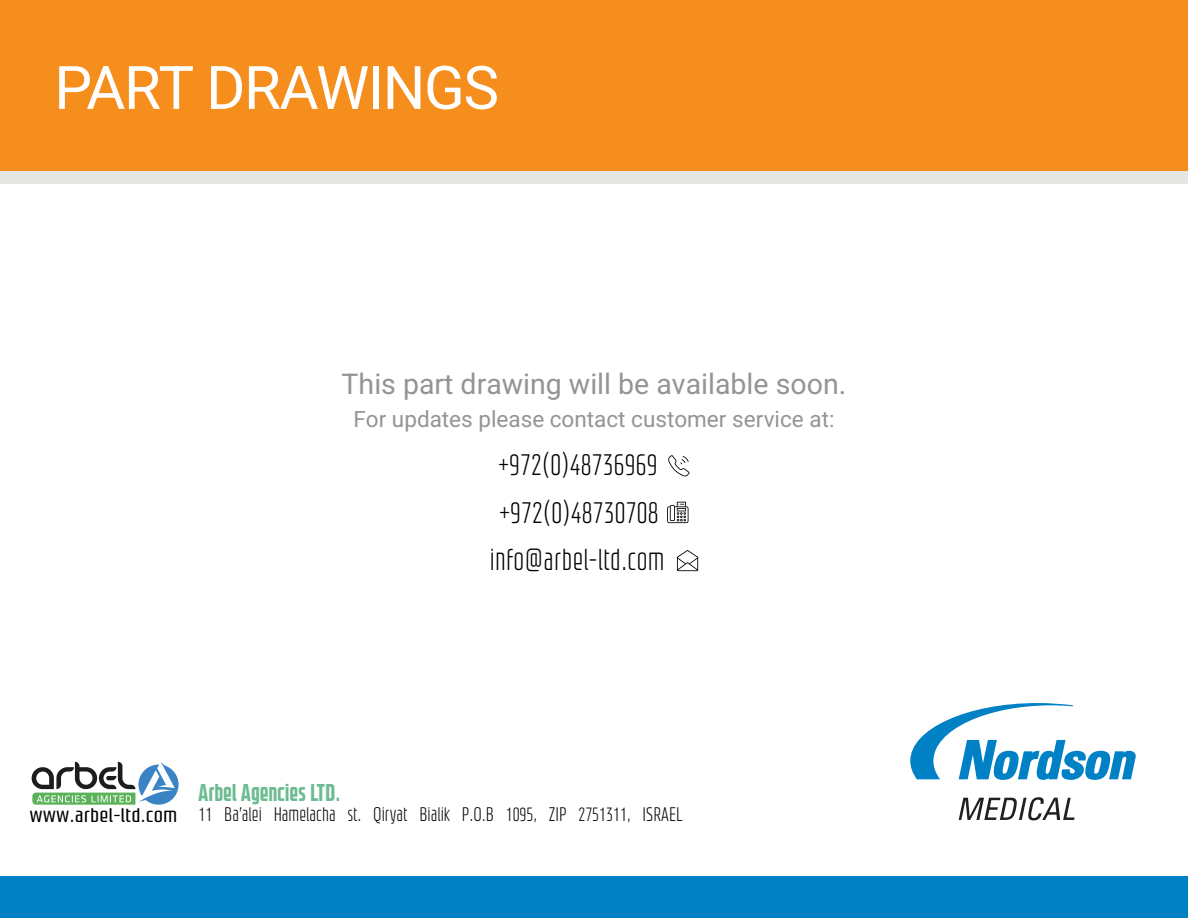
<style>
.page{position:relative;width:1188px;height:918px;background:#fff}
.page>*{position:absolute;margin:0;border:0;box-sizing:border-box;transform-origin:0 0}
.t1{font:60px "Heebo";letter-spacing:-.025em;color:#fff}
.t2{font:28.5px "Heebo";color:#929497}
.t3{font:27px/47.7px "Fb Matritsa Narrow En";letter-spacing:.01em;color:#000}
.t4{font:22.5px "Heebo";color:#929497}
.t5{font:900 21.6px "Fb Matritsa Narrow En";letter-spacing:-.01em;color:#6cbc91}
.t6{font:500 17.55px "Fb Matritsa Narrow En";color:#000;scale:1.32 1}
.t7{font:17.4px "Fb Matritsa Narrow En";color:#000}
</style>
<div class="page">
<svg style="left:959px;top:797px;width:116px;height:23px"></svg>
<svg style="left:910px;top:703px;width:226px;height:77px"></svg>
<div style="left:0;top:877px;width:1188px;height:41px;background:#0080c5"></div>
<div style="left:0;top:0;width:1188px;height:171px;background:#f68e1e"></div>
<div style="left:0;top:171px;width:1188px;height:12px;background:#e6e6e5"></div>
<svg style="left:677px;top:550px;width:21px;height:21px"></svg>
<svg style="left:668px;top:455px;width:22px;height:21px"></svg>
<svg style="left:667px;top:502px;width:22px;height:21px"></svg>
<svg style="left:32px;top:762px;width:147px;height:43px"></svg>
<h1 class="t1" style="left:54px;top:46px;width:446px">PART DRAWINGS</h1>
<h2 class="t2" style="left:342px;top:364px;width:506px">This part drawing will be available soon.</h2>
<p class="t4" style="left:353px;top:403px;width:483px">For updates please contact customer service at:</p>
<h3 class="t3" style="left:499px;top:441px;width:162px">+972(0)48736969 +972(0)48730708</h3>
<h3 class="t3" style="left:490px;top:536px;width:176px">info@arbel-ltd.com</h3>
<p class="t6" style="left:30px;top:804px;width:113px">www.arbel-ltd.com</p>
<p class="t5" style="left:198px;top:779px;width:144px">Arbel Agencies LTD.</p>
<p class="t7" style="left:199px;top:803px;width:486px">11 Ba’alei Hamelacha st. Qiryat Bialik P.O.B 1095, ZIP 2751311, ISRAEL</p>
</div>
